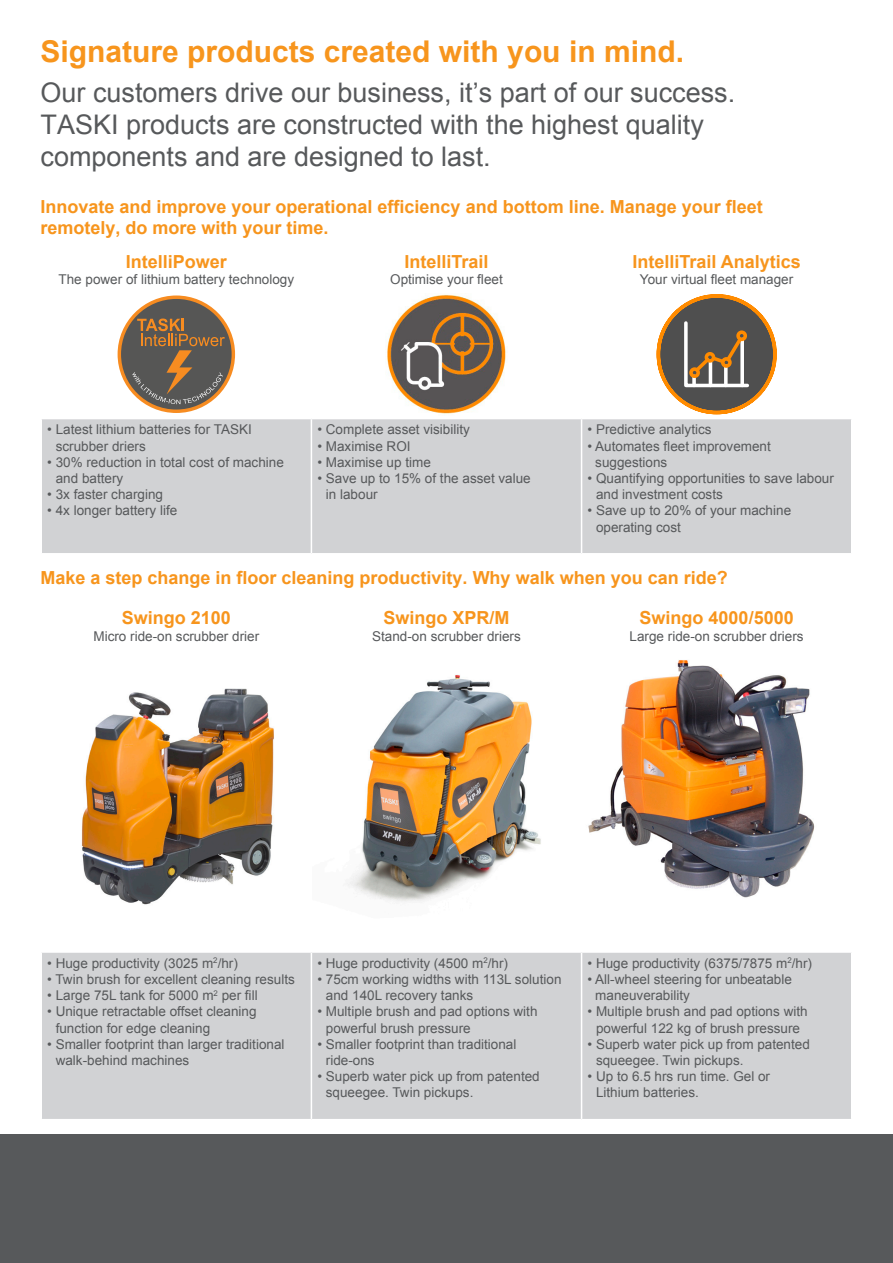
<style>
.page{position:relative;width:893px;height:1263px;background:#fff}
.page>*{position:absolute;margin:0;border:0;box-sizing:border-box;transform-origin:0 0}
.t1{font:700 30px "Arial";color:#f7951d}
.t2{font:27px/32.4px "Arial";color:#57595b}
.t3{font:700 18px/21.6px "Arial";color:#f7951d}
.t4{font:13.5px/16.2px "Arial";color:#57595b}
</style>
<div class="page">
<div style="left:0;top:1134px;width:893px;height:129px;background:#57595b"></div>
<div style="left:42px;top:419px;width:809px;height:134px;background:#d1d2d4"></div>
<hr style="left:311px;top:419px;width:1px;height:134px;background:#fff">
<hr style="left:581px;top:419px;width:1px;height:134px;background:#fff">
<svg style="left:118px;top:295px;width:117px;height:118px"></svg>
<img style="left:387px;top:294px;width:119px;height:120px">
<svg style="left:656px;top:294px;width:121px;height:121px"></svg>
<div style="left:42px;top:953px;width:809px;height:166px;background:#d1d2d4"></div>
<hr style="left:311px;top:953px;width:1px;height:166px;background:#fff">
<hr style="left:581px;top:953px;width:1px;height:166px;background:#fff">
<img style="left:82px;top:688px;width:192px;height:217px">
<img style="left:346px;top:674px;width:195px;height:229px">
<img style="left:588px;top:660px;width:227px;height:238px">
<h1 class="t1" style="left:40px;top:32px;width:645px">Signature products created with you in mind.</h1>
<h2 class="t2" style="left:40px;top:76px;width:696px">Our customers drive our business, it’s part of our success.<br>TASKI products are constructed with the highest quality components and are designed to last.</h2>
<h3 class="t3" style="left:40px;top:196px;width:724px">Innovate and improve your operational efficiency and bottom line. Manage your fleet remotely, do more with your time.</h3>
<h3 class="t3" style="left:126px;top:251px;width:103px">IntelliPower</h3>
<p class="t4" style="left:59px;top:271px;width:237px">The power of lithium battery technology</p>
<h3 class="t3" style="left:404px;top:251px;width:86px">IntelliTrail</h3>
<p class="t4" style="left:390px;top:271px;width:114px">Optimise your fleet</p>
<p class="t4" style="left:56px;top:422px;width:198px;text-indent:-8px">• Latest lithium batteries for TASKI scrubber driers</p>
<p class="t4" style="left:56px;top:454px;width:230px;text-indent:-8px">• 30% reduction in total cost of machine and battery</p>
<p class="t4" style="left:47px;top:486px;width:117px">• 3x faster charging</p>
<p class="t4" style="left:47px;top:503px;width:132px">• 4x longer battery life</p>
<p class="t4" style="left:317px;top:422px;width:154px">• Complete asset visibility</p>
<p class="t4" style="left:317px;top:438px;width:95px">• Maximise ROI</p>
<p class="t4" style="left:317px;top:454px;width:115px">• Maximise up time</p>
<p class="t4" style="left:326px;top:470px;width:206px;text-indent:-8px">• Save up to 15% of the asset value in labour</p>
<h3 class="t3" style="left:632px;top:251px;width:170px">IntelliTrail Analytics</h3>
<p class="t4" style="left:640px;top:271px;width:155px">Your virtual fleet manager</p>
<p class="t4" style="left:588px;top:422px;width:126px">• Predictive analytics</p>
<p class="t4" style="left:595px;top:438px;width:177px;text-indent:-8px">• Automates fleet improvement suggestions</p>
<p class="t4" style="left:596px;top:470px;width:239px;text-indent:-8px">• Quantifying opportunities to save labour and investment costs</p>
<p class="t4" style="left:596px;top:503px;width:197px;text-indent:-8px">• Save up to 20% of your machine operating cost</p>
<h3 class="t3" style="left:40px;top:568px;width:689px">Make a step change in floor cleaning productivity. Why walk when you can ride?</h3>
<h3 class="t3" style="left:122px;top:608px;width:111px">Swingo 2100</h3>
<p class="t4" style="left:93px;top:628px;width:167px">Micro ride-on scrubber drier</p>
<h3 class="t3" style="left:383px;top:608px;width:128px">Swingo XPR/M</h3>
<p class="t4" style="left:372px;top:628px;width:150px">Stand-on scrubber driers</p>
<h3 class="t3" style="left:640px;top:608px;width:156px">Swingo 4000/5000</h3>
<p class="t4" style="left:630px;top:628px;width:176px">Large ride-on scrubber driers</p>
<p class="t4" style="left:47px;top:955px;width:192px">• Huge productivity (3025 m<sup>2</sup>/hr)</p>
<p class="t4" style="left:47px;top:971px;width:249px">• Twin brush for excellent cleaning results</p>
<p class="t4" style="left:47px;top:987px;width:212px">• Large 75L tank for 5000 m<sup>2</sup> per fill</p>
<p class="t4" style="left:56px;top:1004px;width:202px;text-indent:-8px">• Unique retractable offset cleaning function for edge cleaning</p>
<p class="t4" style="left:56px;top:1036px;width:230px;text-indent:-8px">• Smaller footprint than larger traditional walk-behind machines</p>
<p class="t4" style="left:317px;top:955px;width:192px">• Huge productivity (4500 m<sup>2</sup>/hr)</p>
<p class="t4" style="left:326px;top:971px;width:237px;text-indent:-8px">• 75cm working widths with 113L solution and 140L recovery tanks</p>
<p class="t4" style="left:326px;top:1004px;width:213px;text-indent:-8px">• Multiple brush and pad options with powerful brush pressure</p>
<p class="t4" style="left:326px;top:1036px;width:192px;text-indent:-8px">• Smaller footprint than traditional ride-ons</p>
<p class="t4" style="left:326px;top:1068px;width:215px;text-indent:-8px">• Superb water pick up from patented squeegee. Twin pickups.</p>
<p class="t4" style="left:588px;top:955px;width:226px">• Huge productivity (6375/7875 m<sup>2</sup>/hr)</p>
<p class="t4" style="left:595px;top:971px;width:198px;text-indent:-8px">• All-wheel steering for unbeatable maneuverability</p>
<p class="t4" style="left:588px;top:1004px;width:222px;text-align:center">• Multiple brush and pad options with powerful 122 kg of brush pressure</p>
<p class="t4" style="left:596px;top:1036px;width:215px;text-indent:-8px">• Superb water pick up from patented squeegee. Twin pickups.</p>
<p class="t4" style="left:596px;top:1068px;width:176px;text-indent:-8px">• Up to 6.5 hrs run time. Gel or<br>Lithium batteries.</p>
</div>
